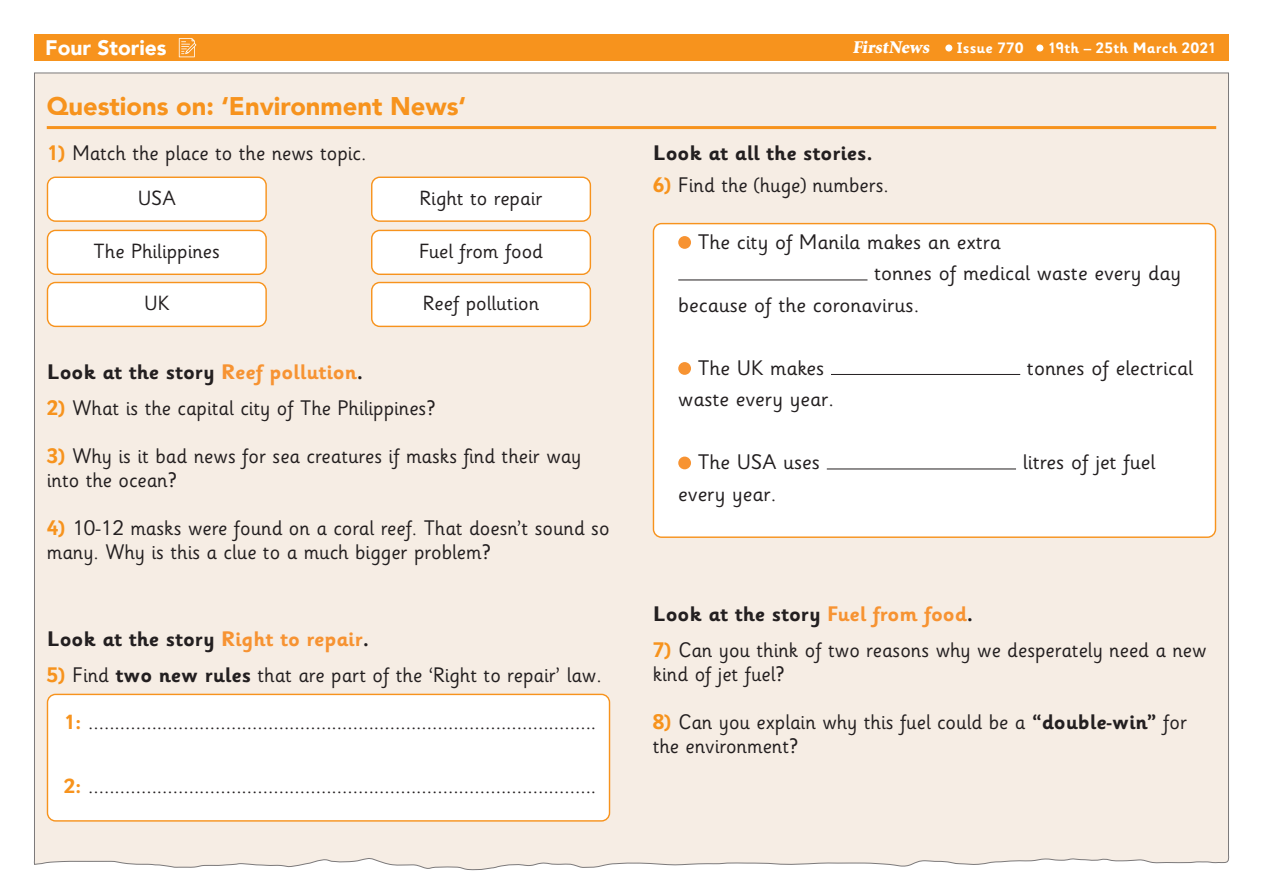
<style>
.page{position:relative;width:1263px;height:893px;background:#fff}
.page>*{position:absolute;margin:0;border:0;box-sizing:border-box;transform-origin:0 0}
.t1{font:900 25.5px "Avenir";color:#f7931d}
.Questions{font:21px/24px "Sassoon Infant Std";color:#231f20}
.Questions-2{font:21px "Sassoon Infant Std";color:#231f20;scale:1.05 1}
.Questions-3{font:700 21px "Sassoon Infant Std";color:#231f20}
.t2{font:900 21px "Avenir";color:#fff}
.Questions-4{font:20.4px "Sassoon Infant Std";color:#231f20}
.t3{font:900 18px "Minion Std";color:#fff}
.t4{font:700 15px "Sassoon Infant Std";letter-spacing:.02em;color:#fff}
.s1{font-weight:700;color:#f7931d}
.s2{color:#f79332}
.s3{font-weight:700}
</style>
<div class="page">
<div style="left:34px;top:72px;width:1195px;height:798px;background:#f6ede4"></div>
<div style="left:34px;top:34px;width:1195px;height:27px;background:#f7931d"></div>
<div style="left:945px;top:45px;width:7px;height:7px;background:#fff;border-radius:50%"></div>
<div style="left:1036px;top:45px;width:7px;height:7px;background:#fff;border-radius:50%"></div>
<svg style="left:179px;top:38px;width:17px;height:19px"></svg>
<hr style="left:47px;top:126px;width:1169px;height:3px;background:#f7931d">
<div style="left:47px;top:177px;width:219px;height:44px;background:#fff;border-radius:8px"></div>
<div style="left:47px;top:177px;width:220px;height:45px;border:1px solid #f7931d;border-radius:8px"></div>
<div style="left:372px;top:177px;width:218px;height:44px;background:#fff;border-radius:8px"></div>
<div style="left:371px;top:177px;width:220px;height:45px;border:1px solid #f7931d;border-radius:8px"></div>
<div style="left:47px;top:282px;width:219px;height:44px;background:#fff;border-radius:8px"></div>
<div style="left:47px;top:282px;width:220px;height:45px;border:1px solid #f7931d;border-radius:8px"></div>
<div style="left:372px;top:282px;width:218px;height:44px;background:#fff;border-radius:8px"></div>
<div style="left:371px;top:282px;width:220px;height:45px;border:1px solid #f7931d;border-radius:8px"></div>
<div style="left:47px;top:230px;width:219px;height:44px;background:#fff;border-radius:8px"></div>
<div style="left:47px;top:230px;width:220px;height:45px;border:1px solid #f7931d;border-radius:8px"></div>
<div style="left:372px;top:230px;width:218px;height:44px;background:#fff;border-radius:8px"></div>
<div style="left:371px;top:230px;width:220px;height:45px;border:1px solid #f7931d;border-radius:8px"></div>
<div style="left:47px;top:694px;width:562px;height:127px;background:#fff;border-radius:8px"></div>
<div style="left:47px;top:694px;width:563px;height:128px;border:1px solid #f7931d;border-radius:8px"></div>
<div style="left:653px;top:224px;width:562px;height:313px;background:#fff;border-radius:8px"></div>
<div style="left:678px;top:236px;width:13px;height:13px;background:#f79332;border-radius:50%"></div>
<hr style="left:678px;top:280px;width:189px;height:1px;background:#231f20">
<div style="left:678px;top:362px;width:13px;height:13px;background:#f79332;border-radius:50%"></div>
<hr style="left:831px;top:374px;width:189px;height:1px;background:#231f20">
<div style="left:678px;top:457px;width:13px;height:12px;background:#f79332;border-radius:50%"></div>
<hr style="left:827px;top:469px;width:189px;height:1px;background:#231f20">
<p class="t2" style="left:45px;top:30px;width:123px">Four Stories</p>
<p class="t3" style="left:852px;top:38px;width:81px">FirstNews</p>
<p class="t4" style="left:957px;top:39px;width:68px">Issue 770</p>
<p class="t4" style="left:1048px;top:39px;width:170px">19th – 25th March 2021</p>
<p class="t1" style="left:47px;top:84px;width:421px">Questions on: ‘Environment News‘</p>
<p class="Questions" style="left:47px;top:142px;width:321px"><span class="s1">1)</span> Match the place to the news topic.</p>
<p class="Questions-4" style="left:138px;top:185px;width:39px">USA</p>
<p class="Questions-4" style="left:420px;top:185px;width:124px">Right to repair</p>
<p class="Questions-4" style="left:94px;top:239px;width:128px">The Philippines</p>
<p class="Questions-4" style="left:419px;top:239px;width:126px">Fuel from food</p>
<p class="Questions-4" style="left:144px;top:291px;width:27px">UK</p>
<p class="Questions-4" style="left:423px;top:291px;width:118px">Reef pollution</p>
<p class="Questions-3" style="left:47px;top:359px;width:318px">Look at the story <span class="s2">Reef pollution</span>.</p>
<p class="Questions" style="left:47px;top:397px;width:390px"><span class="s1">2)</span> What is the capital city of The Philippines?</p>
<p class="Questions" style="left:47px;top:445px;width:536px"><span class="s1">3)</span> Why is it bad news for sea creatures if masks find their way into the ocean?</p>
<p class="Questions" style="left:47px;top:517px;width:564px"><span class="s1">4)</span> 10-12 masks were found on a coral reef. That doesn’t sound so many. Why is this a clue to a much bigger problem?</p>
<p class="Questions-3" style="left:47px;top:626px;width:324px">Look at the story <span class="s2">Right to repair</span>.</p>
<p class="Questions" style="left:47px;top:664px;width:556px"><span class="s1">5)</span> Find <span class="s3">two new rules</span> that are part of the ‘Right to repair’ law.</p>
<p class="Questions-4" style="left:64px;top:709px;width:534px"><span class="s1">1:</span> ................................................................................................</p>
<p class="Questions-4" style="left:64px;top:774px;width:534px"><span class="s1">2:</span> ................................................................................................</p>
<p class="Questions-3" style="left:653px;top:140px;width:222px">Look at all the stories.</p>
<p class="Questions" style="left:653px;top:173px;width:238px"><span class="s1">6)</span> Find the (huge) numbers.</p>
<p class="Questions-2" style="left:698px;top:229px;width:290px">The city of Manila makes an extra</p>
<p class="Questions-2" style="left:874px;top:260px;width:294px">tonnes of medical waste every day</p>
<p class="Questions-2" style="left:678px;top:292px;width:231px">because of the coronavirus.</p>
<p class="Questions-2" style="left:698px;top:355px;width:122px">The UK makes</p>
<p class="Questions-2" style="left:1027px;top:355px;width:160px">tonnes of electrical</p>
<p class="Questions-2" style="left:678px;top:386px;width:150px">waste every year.</p>
<p class="Questions-2" style="left:698px;top:449px;width:118px">The USA uses</p>
<p class="Questions-2" style="left:1023px;top:449px;width:128px">litres of jet fuel</p>
<p class="Questions-2" style="left:678px;top:481px;width:95px">every year.</p>
<p class="Questions-3" style="left:653px;top:601px;width:322px">Look at the story <span class="s2">Fuel from food</span>.</p>
<p class="Questions" style="left:653px;top:638px;width:555px"><span class="s1">7)</span> Can you think of two reasons why we desperately need a new kind of jet fuel?</p>
<p class="Questions" style="left:653px;top:710px;width:536px"><span class="s1">8)</span> Can you explain why this fuel could be a <span class="s3">“double-win”</span> for the environment?</p>
</div>
